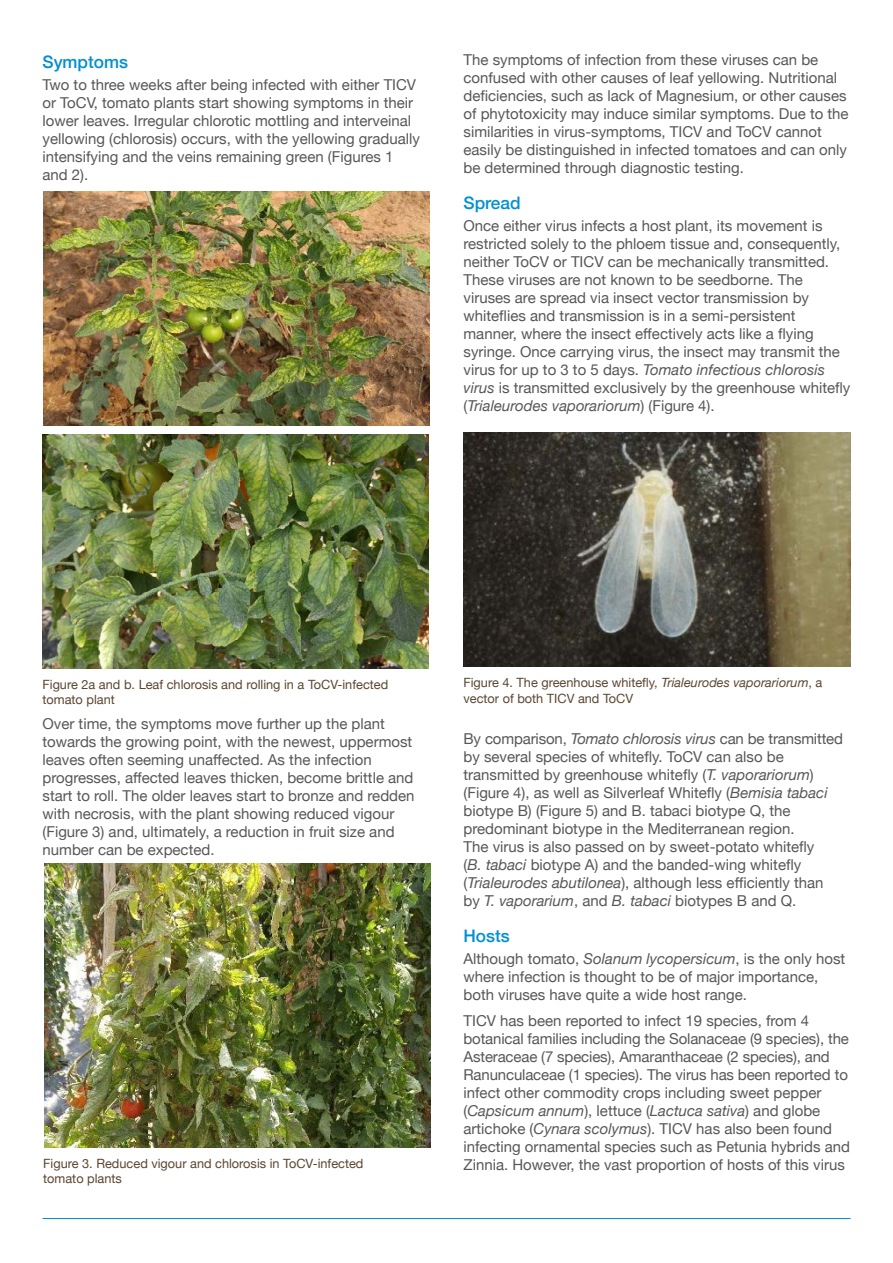
<style>
.page{position:relative;width:893px;height:1263px;background:#fff}
.page>*{position:absolute;margin:0;border:0;box-sizing:border-box;transform-origin:0 0}
.BLUE_SUB_HEADING_1{font:500 17.25px "Helvetica Neue";color:#0090d4}
.MAIN_BODY{font:15px/18px "Helvetica Neue";color:#575756}
.MAIN_CAPTION{font:12.75px/15.3px "Helvetica Neue";color:#5c4530}
.s1{font-style:italic}
</style>
<div class="page">
<hr style="left:43px;top:1218px;width:807px;height:1px;background:#0090d4">
<img style="left:43px;top:191px;width:386px;height:234px">
<img style="left:43px;top:434px;width:386px;height:234px">
<img style="left:463px;top:433px;width:387px;height:234px">
<img style="left:44px;top:863px;width:386px;height:284px">
<p class="BLUE_SUB_HEADING_1" style="left:43px;top:48px;width:87px">Symptoms</p>
<p class="MAIN_BODY" style="left:43px;top:77px;width:379px">Two to three weeks after being infected with either TICV or ToCV, tomato plants start showing symptoms in their lower leaves. Irregular chlorotic mottling and interveinal yellowing (chlorosis) occurs, with the yellowing gradually intensifying and the veins remaining green (Figures 1 and 2).</p>
<p class="MAIN_BODY" style="left:463px;top:52px;width:387px">The symptoms of infection from these viruses can be confused with other causes of leaf yellowing. Nutritional deficiencies, such as lack of Magnesium, or other causes of phytotoxicity may induce similar symptoms. Due to the similarities in virus-symptoms, TICV and ToCV cannot easily be distinguished in infected tomatoes and can only be determined through diagnostic testing.</p>
<p class="BLUE_SUB_HEADING_1" style="left:463px;top:189px;width:59px">Spread</p>
<p class="MAIN_BODY" style="left:463px;top:218px;width:388px">Once either virus infects a host plant, its movement is restricted solely to the phloem tissue and, consequently, neither ToCV or TICV can be mechanically transmitted.<br>These viruses are not known to be seedborne. The viruses are spread via insect vector transmission by whiteflies and transmission is in a semi-persistent manner, where the insect effectively acts like a flying syringe. Once carrying virus, the insect may transmit the virus for up to 3 to 5 days. <span class="s1">Tomato infectious chlorosis virus</span> is transmitted exclusively by the greenhouse whitefly (<span class="s1">Trialeurodes vaporariorum</span>) (Figure 4).</p>
<p class="MAIN_CAPTION" style="left:43px;top:677px;width:347px">Figure 2a and b. Leaf chlorosis and rolling in a ToCV-infected tomato plant</p>
<p class="MAIN_CAPTION" style="left:463px;top:676px;width:360px">Figure 4. The greenhouse whitefly, <span class="s1">Trialeurodes vaporariorum</span>, a vector of both TICV and ToCV</p>
<p class="MAIN_BODY" style="left:43px;top:715px;width:373px">Over time, the symptoms move further up the plant towards the growing point, with the newest, uppermost leaves often seeming unaffected. As the infection progresses, affected leaves thicken, become brittle and start to roll. The older leaves start to bronze and redden with necrosis, with the plant showing reduced vigour (Figure 3) and, ultimately, a reduction in fruit size and number can be expected.</p>
<p class="MAIN_CAPTION" style="left:43px;top:1157px;width:322px">Figure 3. Reduced vigour and chlorosis in ToCV-infected tomato plants</p>
<p class="MAIN_BODY" style="left:463px;top:730px;width:381px">By comparison, <span class="s1">Tomato chlorosis virus</span> can be transmitted by several species of whitefly. ToCV can also be transmitted by greenhouse whitefly (<span class="s1">T. vaporariorum</span>) (Figure 4), as well as Silverleaf Whitefly (<span class="s1">Bemisia tabaci </span>biotype B) (Figure 5) and B. tabaci biotype Q, the predominant biotype in the Mediterranean region.<br>The virus is also passed on by sweet-potato whitefly<br>(<span class="s1">B. tabaci</span> biotype A) and the banded-wing whitefly (<span class="s1">Trialeurodes abutilonea</span>), although less efficiently than by <span class="s1">T. vaporarium</span>, and <span class="s1">B. tabaci</span> biotypes B and Q.</p>
<p class="BLUE_SUB_HEADING_1" style="left:463px;top:922px;width:48px">Hosts</p>
<p class="MAIN_BODY" style="left:463px;top:950px;width:383px">Although tomato, <span class="s1">Solanum lycopersicum</span>, is the only host where infection is thought to be of major importance, both viruses have quite a wide host range.</p>
<p class="MAIN_BODY" style="left:463px;top:1013px;width:388px">TICV has been reported to infect 19 species, from 4 botanical families including the Solanaceae (9 species), the Asteraceae (7 species), Amaranthaceae (2 species), and Ranunculaceae (1 species). The virus has been reported to infect other commodity crops including sweet pepper (<span class="s1">Capsicum annum</span>), lettuce (<span class="s1">Lactuca sativa</span>) and globe artichoke (<span class="s1">Cynara scolymus</span>). TICV has also been found infecting ornamental species such as Petunia hybrids and Zinnia. However, the vast proportion of hosts of this virus</p>
</div>
